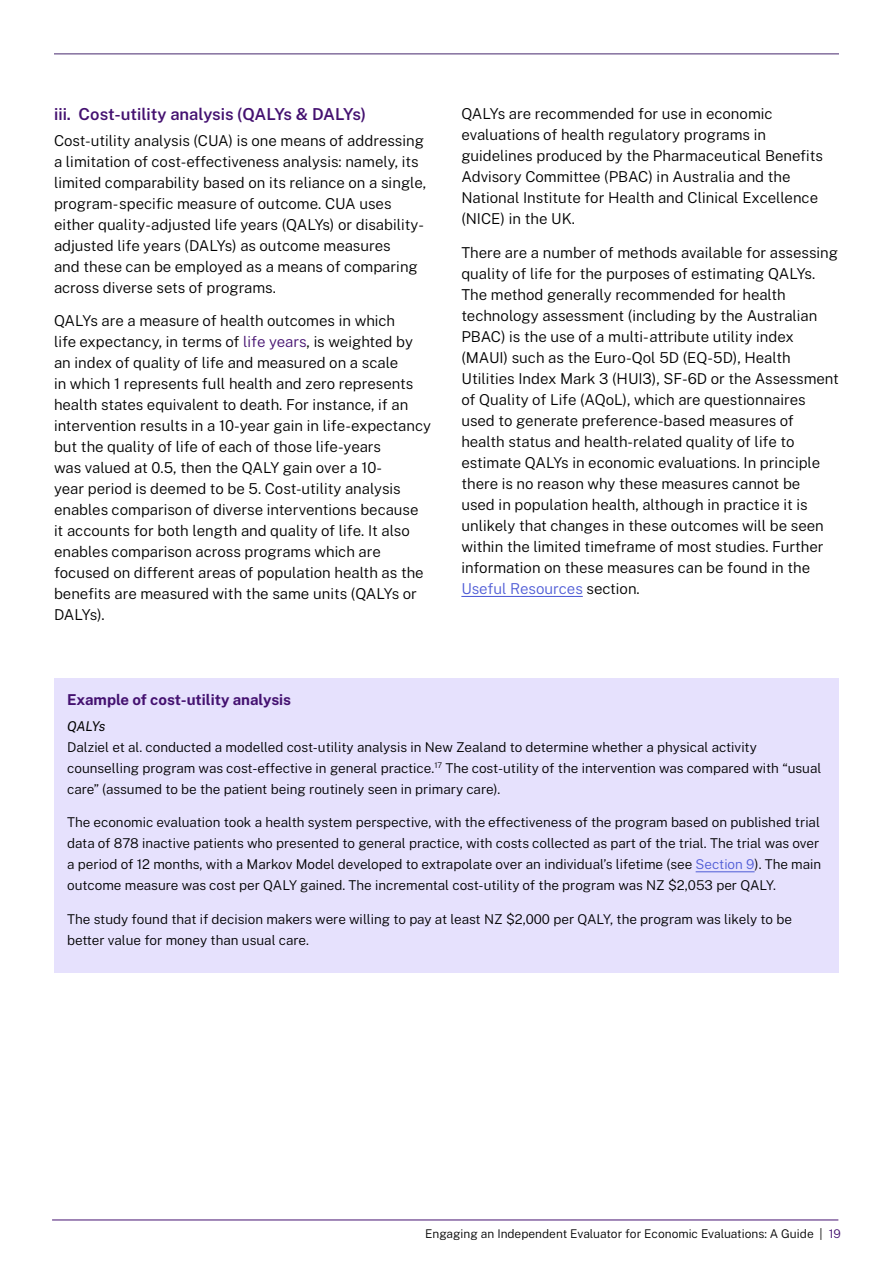
<style>
.page{position:relative;width:893px;height:1263px;background:#fff}
.page>*{position:absolute;margin:0;border:0;box-sizing:border-box;transform-origin:0 0}
.t1{font:600 16.5px "Public Sans";color:#441170}
.t2{font:300 15px/21px "Public Sans";color:#000}
.t3{font:700 15px "Public Sans";color:#441170}
.t4{font:300 13.5px/21px "Public Sans";color:#000}
.t5{font:italic 13.5px "Public Sans";letter-spacing:-.055em;color:#000}
.t6{font:300 12px "Public Sans";color:#000}
.s1{color:#441170}
.s2{color:#4f5cd6}
</style>
<div class="page">
<hr style="left:52px;top:1220px;width:786px;height:1px;background:#441170">
<hr style="left:461px;top:596px;width:122px;height:1px;background:#4f5cd6">
<div style="left:54px;top:678px;width:785px;height:295px;background:#e6e1fd"></div>
<hr style="left:696px;top:871px;width:59px;height:1px;background:#4f5cd6">
<hr style="left:54px;top:54px;width:785px;height:1px;background:#46276e">
<p class="t1" style="left:54px;top:102px;width:314px">iii. Cost-utility analysis (QALYs &amp; DALYs)</p>
<p class="t2" style="left:54px;top:129px;width:374px">Cost-utility analysis (CUA) is one means of addressing a limitation of cost-effectiveness analysis: namely, its limited comparability based on its reliance on a single, program- specific measure of outcome. CUA uses either quality-adjusted life years (QALYs) or disability&shy;adjusted life years (DALYs) as outcome measures<br>and these can be employed as a means of comparing across diverse sets of programs.</p>
<p class="t2" style="left:54px;top:310px;width:378px">QALYs are a measure of health outcomes in which<br>life expectancy, in terms of <span class="s1">life years</span>, is weighted by an index of quality of life and measured on a scale<br>in which 1 represents full health and zero represents health states equivalent to death. For instance, if an intervention results in a 10-year gain in life-expectancy but the quality of life of each of those life-years<br>was valued at 0.5, then the QALY gain over a 10-<br>year period is deemed to be 5. Cost-utility analysis enables comparison of diverse interventions because it accounts for both length and quality of life. It also enables comparison across programs which are focused on different areas of population health as the benefits are measured with the same units (QALYs or DALYs).</p>
<p class="t2" style="left:461px;top:102px;width:363px">QALYs are recommended for use in economic evaluations of health regulatory programs in guidelines produced by the Pharmaceutical Benefits Advisory Committee (PBAC) in Australia and the National Institute for Health and Clinical Excellence (NICE) in the UK.</p>
<p class="t2" style="left:461px;top:241px;width:379px">There are a number of methods available for assessing quality of life for the purposes of estimating QALYs.<br>The method generally recommended for health technology assessment (including by the Australian PBAC) is the use of a multi-attribute utility index (MAUI) such as the Euro-Qol 5D (EQ-5D), Health Utilities Index Mark 3 (HUI3), SF-6D or the Assessment of Quality of Life (AQoL), which are questionnaires used to generate preference-based measures of health status and health-related quality of life to estimate QALYs in economic evaluations. In principle there is no reason why these measures cannot be<br>used in population health, although in practice it is unlikely that changes in these outcomes will be seen within the limited timeframe of most studies. Further information on these measures can be found in the <span class="s2">Useful Resources</span> section.</p>
<p class="t3" style="left:67px;top:689px;width:226px">Example of cost-utility analysis</p>
<p class="t5" style="left:67px;top:716px;width:40px">QALYs</p>
<p class="t4" style="left:67px;top:735px;width:756px">Dalziel et al. conducted a modelled cost-utility analysis in New Zealand to determine whether a physical activity counselling program was cost-effective in general practice.<sup>17</sup> The cost-utility of the intervention was compared with “usual care” (assumed to be the patient being routinely seen in primary care).</p>
<p class="t4" style="left:67px;top:811px;width:756px">The economic evaluation took a health system perspective, with the effectiveness of the program based on published trial data of 878 inactive patients who presented to general practice, with costs collected as part of the trial. The trial was over a period of 12 months, with a Markov Model developed to extrapolate over an individual’s lifetime (see <span class="s2">Section 9</span>). The main outcome measure was cost per QALY gained. The incremental cost-utility of the program was NZ $2,053 per QALY.</p>
<p class="t4" style="left:67px;top:908px;width:726px">The study found that if decision makers were willing to pay at least NZ $2,000 per QALY, the program was likely to be better value for money than usual care.</p>
<p class="t6" style="left:425px;top:1225px;width:417px">Engaging an Independent Evaluator for Economic Evaluations: A Guide | <span class="s1">19</span></p>
</div>
